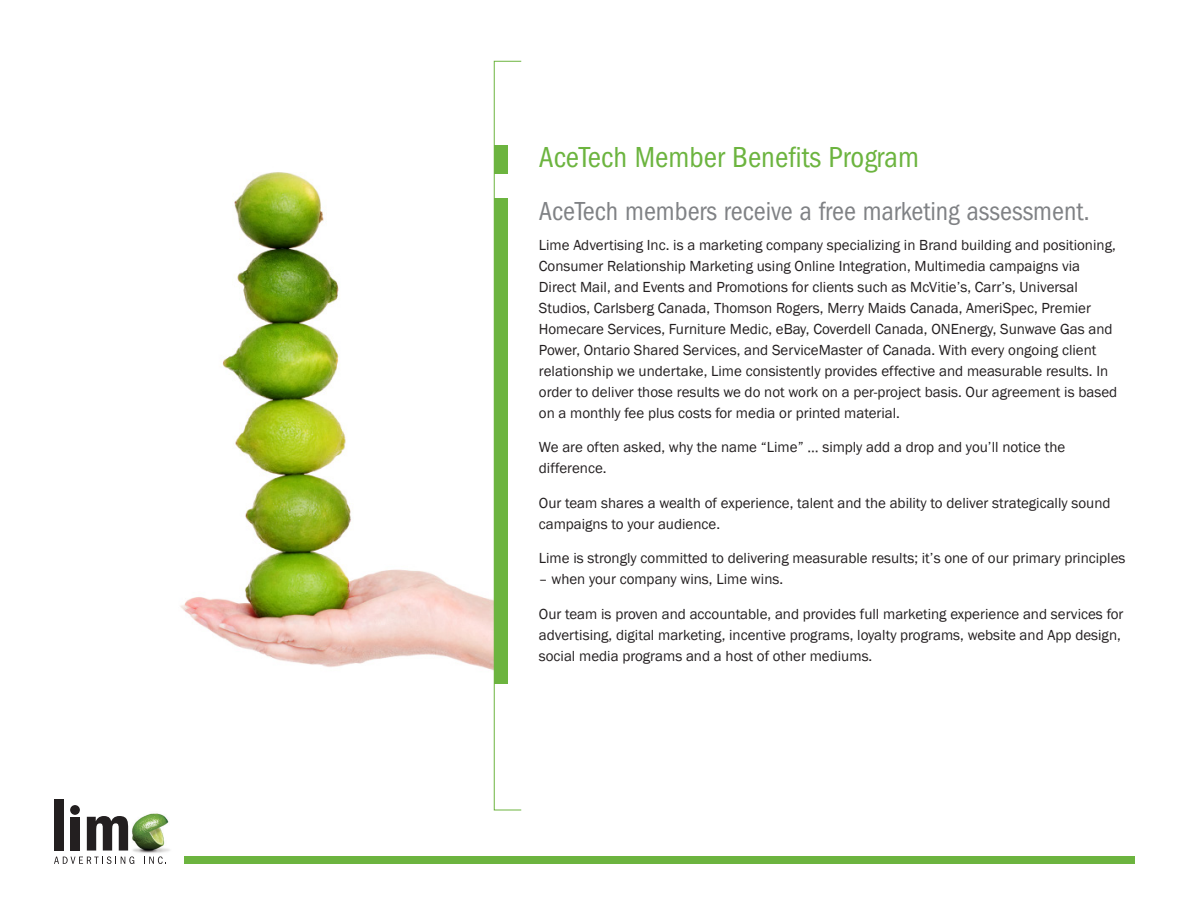
<style>
.page{position:relative;width:1188px;height:918px;background:#fff}
.page>*{position:absolute;margin:0;border:0;box-sizing:border-box;transform-origin:0 0}
.t1{font:condensed 30px "Franklin Gothic";color:#6cb43f}
.t2{font:condensed 27px "Franklin Gothic";color:#808285}
.t3{font:15px/21px "Franklin Gothic";color:#231f20}
</style>
<div class="page">
<img style="left:180px;top:92px;width:314px;height:629px">
<img style="left:134px;top:813px;width:36px;height:46px">
<div style="left:70px;top:805px;width:10px;height:10px;background:#231f20;border-radius:50%"></div>
<div style="left:54px;top:799px;width:10px;height:52px;background:#231f20"></div>
<svg style="left:54px;top:816px;width:80px;height:48px"></svg>
<svg style="left:144px;top:856px;width:22px;height:8px"></svg>
<div style="left:184px;top:856px;width:950px;height:8px;background:#6cb43f"></div>
<div style="left:494px;top:145px;width:13px;height:29px;background:#6cb43f"></div>
<div style="left:494px;top:61px;width:28px;height:749px;border:1px solid #6cb43f"></div>
<div style="left:494px;top:199px;width:13px;height:485px;background:#6cb43f"></div>
<p class="t1" style="left:539px;top:141px;width:382px">AceTech Member Benefits Program</p>
<p class="t2" style="left:539px;top:196px;width:552px">AceTech members receive a free marketing assessment.</p>
<p class="t3" style="left:539px;top:234px;width:580px">Lime Advertising Inc. is a marketing company specializing in Brand building and positioning, Consumer Relationship Marketing using Online Integration, Multimedia campaigns via Direct Mail, and Events and Promotions for clients such as McVitie’s, Carr’s, Universal Studios, Carlsberg Canada, Thomson Rogers, Merry Maids Canada, AmeriSpec, Premier Homecare Services, Furniture Medic, eBay, Coverdell Canada, ONEnergy, Sunwave Gas and Power, Ontario Shared Services, and ServiceMaster of Canada. With every ongoing client relationship we undertake, Lime consistently provides effective and measurable results. In order to deliver those results we do not work on a per-project basis. Our agreement is based on a monthly fee plus costs for media or printed material.</p>
<p class="t3" style="left:539px;top:437px;width:528px">We are often asked, why the name “Lime” … simply add a drop and you’ll notice the difference.</p>
<p class="t3" style="left:539px;top:492px;width:573px">Our team shares a wealth of experience, talent and the ability to deliver strategically sound campaigns to your audience.</p>
<p class="t3" style="left:539px;top:548px;width:588px">Lime is strongly committed to delivering measurable results; it’s one of our primary principles</p>
<p class="t3" style="left:539px;top:569px;width:246px">– when your company wins, Lime wins.</p>
<p class="t3" style="left:539px;top:603px;width:586px">Our team is proven and accountable, and provides full marketing experience and services for advertising, digital marketing, incentive programs, loyalty programs, website and App design, social media programs and a host of other mediums.</p>
</div>
